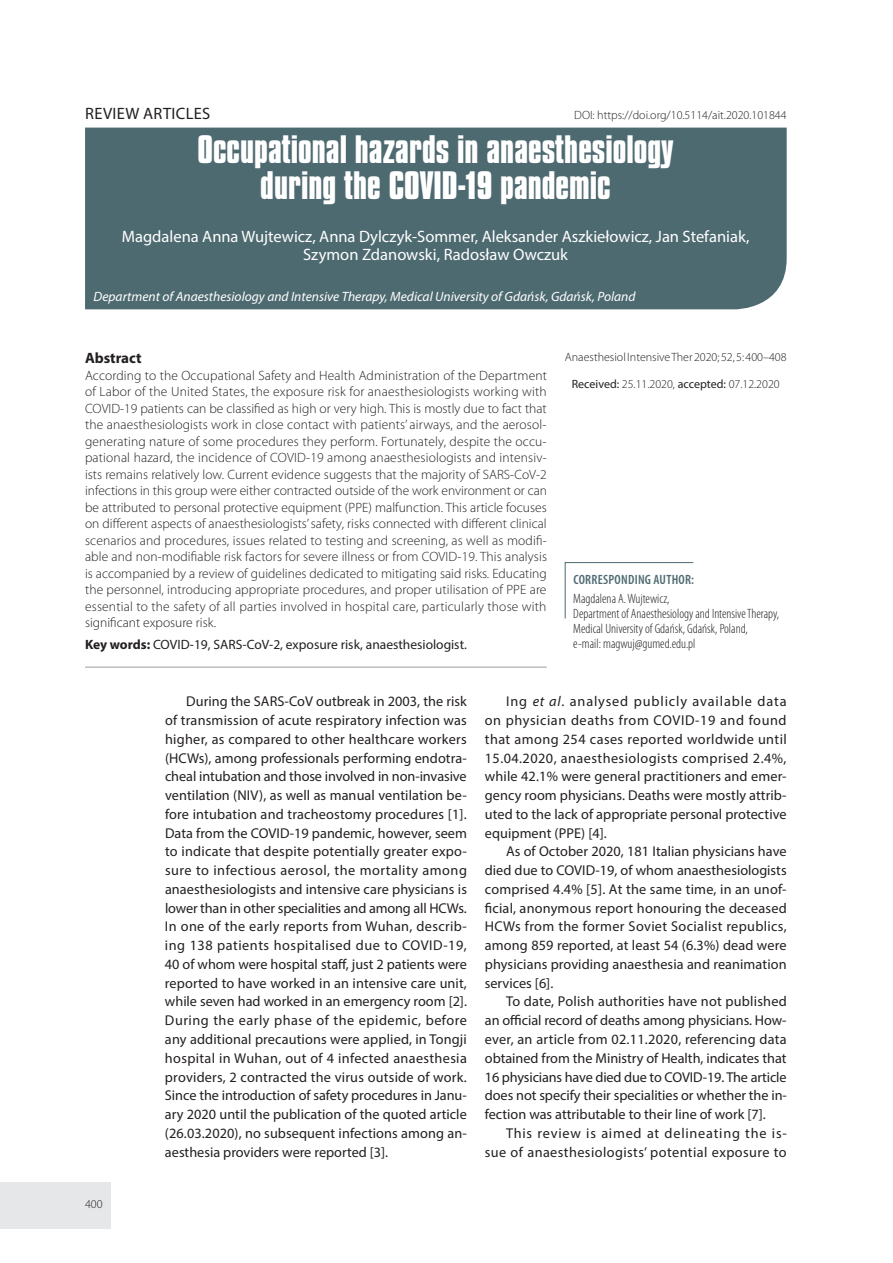
<style>
.page{position:relative;width:893px;height:1263px;background:#fff}
.page>*{position:absolute;margin:0;border:0;box-sizing:border-box;transform-origin:0 0}
.t1{font:700 33px/36px "Compacta PL";color:#fff;text-align:center}
.t2{font:16.5px/18px "Myriad Pro";color:#fff;text-align:center}
.t3{font:16.5px "Myriad Pro";letter-spacing:.02em;color:#231f20}
.t4{font:700 15px "Myriad Pro";color:#231f20}
.t5{font:14.25px/18.8px "Myriad Pro";letter-spacing:.005em;color:#231f20;text-align:justify}
.t6{font:14.25px/18.8px "Myriad Pro";letter-spacing:.03em;color:#231f20;text-align:right}
.t7{font:300 13.5px/16.5px "Myriad Pro";letter-spacing:.015em;color:#231f20;text-align:justify}
.t8{font:300 condensed 13.5px/15px "Myriad Pro";color:#231f20}
.t9{font:italic 13.5px "Myriad Pro";color:#fff}
.t10{font:13.5px "Myriad Pro";color:#231f20}
.t11{font:600 condensed 13.5px "Myriad Pro";letter-spacing:.02em;color:#4e6a71}
.t12{font:300 12px "Myriad Pro";color:#231f20}
.s1{font-weight:700}
.s2{font-weight:400}
.s3{font-style:italic}
</style>
<div class="page">
<div style="left:0;top:1182px;width:111px;height:47px;background:#e6e7e9"></div>
<div style="left:85px;top:128px;width:702px;height:181px;background:#4e6a71"></div>
<svg style="left:564px;top:562px;width:130px;height:57px"></svg>
<hr style="left:85px;top:666px;width:462px;height:2px;background:#bcbdc0">
<p class="t3" style="left:85px;top:103px;width:117px">REVIEW articles</p>
<p class="t12" style="left:574px;top:108px;width:214px">DOI: https://doi.org/10.5114/ait.2020.101844</p>
<h1 class="t1" style="left:197px;top:132px;width:478px">Occupational hazards in anaesthesiology during the COVID-19 pandemic</h1>
<p class="t2" style="left:122px;top:228px;width:629px">Magdalena Anna Wujtewicz, Anna Dylczyk-Sommer, Aleksander Aszkiełowicz, Jan Stefaniak,<br>Szymon Zdanowski, Radosław Owczuk</p>
<p class="t9" style="left:94px;top:288px;width:543px">Department of Anaesthesiology and Intensive Therapy, Medical University of Gdańsk, Gdańsk, Poland</p>
<p class="t4" style="left:85px;top:348px;width:58px">Abstract</p>
<p class="t7" style="left:85px;top:367px;width:463px">According to the Occupational Safety and Health Administration of the Department of Labor of the United States, the exposure risk for anaesthesiologists working with COVID-19 patients can be classified as high or very high. This is mostly due to fact that the anaesthesiologists work in close contact with patients’ airways, and the aerosol&shy;generating nature of some procedures they perform. Fortunately, despite the occu&shy;pational hazard, the incidence of COVID-19 among anaesthesiologists and intensiv&shy;ists remains relatively low. Current evidence suggests that the majority of SARS-CoV-2 infections in this group were either contracted outside of the work environment or can be attributed to personal protective equipment (PPE) malfunction. This article focuses on different aspects of anaesthesiologists’ safety, risks connected with different clinical scenarios and procedures, issues related to testing and screening, as well as modifi&shy;able and non-modifiable risk factors for severe illness or from COVID-19. This analysis is accompanied by a review of guidelines dedicated to mitigating said risks. Educating the personnel, introducing appropriate procedures, and proper utilisation of PPE are essential to the safety of all parties involved in hospital care, particularly those with significant exposure risk.</p>
<p class="t10" style="left:85px;top:636px;width:383px"><span class="s1">Key words:</span> COVID-19, SARS-CoV-2, exposure risk, anaesthesiologist.</p>
<p class="t12" style="left:565px;top:350px;width:223px">Anaesthesiol Intensive Ther 2020; 52, 5: 400–408</p>
<p class="t12" style="left:572px;top:377px;width:209px"><span class="s2">Received:</span> 25.11.2020, <span class="s2">accepted:</span> 07.12.2020</p>
<p class="t11" style="left:573px;top:571px;width:122px">CORRESPONDING AUTHOR:</p>
<p class="t8" style="left:573px;top:591px;width:207px">Magdalena A. Wujtewicz,<br>Department of Anaesthesiology and Intensive Therapy, Medical University of Gdańsk, Gdańsk, Poland,<br>e-mail: magwuj@gumed.edu.pl</p>
<p class="t12" style="left:85px;top:1197px;width:19px">400</p>
<p class="t5" style="left:165px;top:692px;width:304px;text-indent:21px">During the SARS-CoV outbreak in 2003, the risk of transmission of acute respiratory infection was higher, as compared to other healthcare workers (HCWs), among professionals performing endotra&shy;cheal intubation and those involved in non-invasive ventilation (NIV), as well as manual ventilation be&shy;fore intubation and tracheostomy procedures [1].<br>Data from the COVID-19 pandemic, however, seem to indicate that despite potentially greater expo&shy;sure to infectious aerosol, the mortality among anaesthesiologists and intensive care physicians is lower than in other specialities and among all HCWs.<br>In one of the early reports from Wuhan, describ&shy;ing 138 patients hospitalised due to COVID-19, 40 of whom were hospital staff, just 2 patients were reported to have worked in an intensive care unit, while seven had worked in an emergency room [2].<br>During the early phase of the epidemic, before any additional precautions were applied, in Tongji hospital in Wuhan, out of 4 infected anaesthesia providers, 2 contracted the virus outside of work.<br>Since the introduction of safety procedures in Janu&shy;ary 2020 until the publication of the quoted article (26.03.2020), no subsequent infections among an&shy;aesthesia providers were reported [3].</p>
<p class="t5" style="left:485px;top:692px;width:303px;text-indent:21px">Ing <span class="s3">et al</span>. analysed publicly available data on physician deaths from COVID-19 and found that among 254 cases reported worldwide until 15.04.2020, anaesthesiologists comprised 2.4%, while 42.1% were general practitioners and emer&shy;gency room physicians. Deaths were mostly attrib&shy;uted to the lack of appropriate personal protective equipment (PPE) [4].</p>
<p class="t5" style="left:485px;top:842px;width:303px;text-indent:21px">As of October 2020, 181 Italian physicians have died due to COVID-19, of whom anaesthesiologists comprised 4.4% [5]. At the same time, in an unof&shy;ficial, anonymous report honouring the deceased HCWs from the former Soviet Socialist republics, among 859 reported, at least 54 (6.3%) dead were physicians providing anaesthesia and reanimation services [6].</p>
<p class="t5" style="left:485px;top:992px;width:304px;text-indent:21px">To date, Polish authorities have not published an official record of deaths among physicians. How&shy;ever, an article from 02.11.2020, referencing data obtained from the Ministry of Health, indicates that 16 physicians have died due to COVID-19. The article does not specify their specialities or whether the in&shy;fection was attributable to their line of work [7].</p>
<p class="t6" style="left:485px;top:1123px;width:303px">This review is aimed at delineating the is&shy;sue of anaesthesiologists’ potential exposure to</p>
</div>
